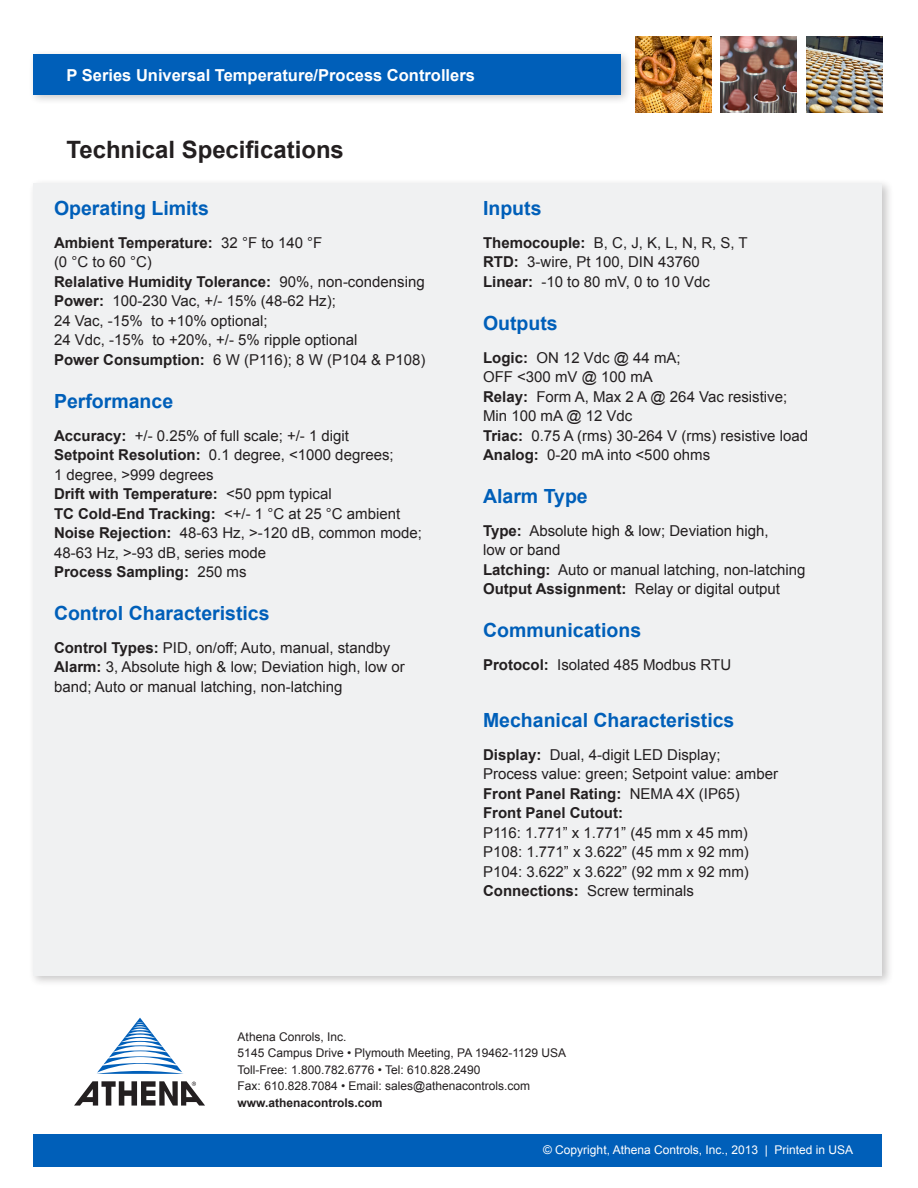
<style>
.page{position:relative;width:918px;height:1188px;background:#fff}
.page>*{position:absolute;margin:0;border:0;box-sizing:border-box;transform-origin:0 0}
.t1{font:700 23.85px "Arial";color:#231f20}
.t2{font:700 19.5px "Arial";color:#005fb9}
.t3{font:700 16.5px "Arial";color:#fff}
.t4{font:15px/19.5px "Arial";color:#231f20}
.t5{font:700 15px "Arial";color:#231f20}
.t6{font:12px "Arial";color:#231f20}
.t7{font:12px "Arial";color:#fff}
.t8{font:700 12px "Arial";color:#231f20}
.s1{font-weight:700}
.s2{font-weight:400}
</style>
<div class="page">
<div style="left:28px;top:178px;width:866px;height:810px;background:#231f20;opacity:.25"></div>
<div style="left:33px;top:183px;width:849px;height:793px;background:#f0f1f2"></div>
<div style="left:33px;top:1134px;width:849px;height:33px;background:#005fb9"></div>
<div style="left:28px;top:49px;width:604px;height:57px;background:#231f20;opacity:.25"></div>
<div style="left:33px;top:54px;width:588px;height:40px;background:#005fb9"></div>
<svg style="left:74px;top:1081px;width:131px;height:25px"></svg>
<svg style="left:97px;top:1018px;width:86px;height:56px"></svg>
<img style="left:636px;top:36px;width:75px;height:76px">
<img style="left:721px;top:36px;width:75px;height:76px">
<img style="left:807px;top:36px;width:75px;height:76px">
<p class="t3" style="left:67px;top:64px;width:410px">P Series Universal Temperature/Process Controllers</p>
<p class="t1" style="left:67px;top:133px;width:279px">Technical Specifications</p>
<p class="t2" style="left:54px;top:195px;width:156px">Operating Limits</p>
<p class="t4" style="left:54px;top:233px;width:270px"><span class="s1">Ambient Temperature:</span> 32 °F to 140 °F (0 °C to 60 °C)</p>
<p class="t5" style="left:54px;top:271px;width:372px">Relalative Humidity Tolerance: <span class="s2">90%, non-condensing</span></p>
<p class="t4" style="left:54px;top:291px;width:305px"><span class="s1">Power:</span> 100-230 Vac, +/- 15% (48-62 Hz);<br>24 Vac, -15% to +10% optional;<br>24 Vdc, -15% to +20%, +/- 5% ripple optional</p>
<p class="t4" style="left:54px;top:350px;width:373px"><span class="s1">Power Consumption:</span> 6 W (P116); 8 W (P104 &amp; P108)</p>
<p class="t2" style="left:54px;top:388px;width:121px">Performance</p>
<p class="t4" style="left:54px;top:426px;width:297px"><span class="s1">Accuracy:</span> +/- 0.25% of full scale; +/- 1 digit</p>
<p class="t4" style="left:54px;top:445px;width:341px"><span class="s1">Setpoint Resolution:</span> 0.1 degree, &lt;1000 degrees;<br>1 degree, &gt;999 degrees</p>
<p class="t5" style="left:54px;top:484px;width:279px">Drift with Temperature: <span class="s2">&lt;50 ppm typical</span></p>
<p class="t4" style="left:54px;top:504px;width:348px"><span class="s1">TC Cold-End Tracking:</span> &lt;+/- 1 °C at 25 °C ambient</p>
<p class="t4" style="left:54px;top:523px;width:370px"><span class="s1">Noise Rejection:</span> 48-63 Hz, &gt;-120 dB, common mode;<br>48-63 Hz, &gt;-93 dB, series mode</p>
<p class="t5" style="left:54px;top:562px;width:194px">Process Sampling: <span class="s2">250 ms</span></p>
<p class="t2" style="left:54px;top:600px;width:217px">Control Characteristics</p>
<p class="t4" style="left:54px;top:638px;width:338px"><span class="s1">Control Types:</span> PID, on/off; Auto, manual, standby</p>
<p class="t4" style="left:54px;top:658px;width:352px"><span class="s1">Alarm:</span> 3, Absolute high &amp; low; Deviation high, low or band; Auto or manual latching, non-latching</p>
<p class="t2" style="left:483px;top:195px;width:60px">Inputs</p>
<p class="t4" style="left:483px;top:233px;width:266px"><span class="s1">Themocouple:</span> B, C, J, K, L, N, R, S, T</p>
<p class="t4" style="left:483px;top:252px;width:218px"><span class="s1">RTD:</span> 3-wire, Pt 100, DIN 43760</p>
<p class="t4" style="left:483px;top:272px;width:229px"><span class="s1">Linear:</span> -10 to 80 mV, 0 to 10 Vdc</p>
<p class="t2" style="left:483px;top:310px;width:76px">Outputs</p>
<p class="t4" style="left:483px;top:348px;width:199px"><span class="s1">Logic:</span> ON 12 Vdc @ 44 mA;<br>OFF &lt;300 mV @ 100 mA</p>
<p class="t4" style="left:483px;top:387px;width:306px"><span class="s1">Relay:</span> Form A, Max 2 A @ 264 Vac resistive;<br>Min 100 mA @ 12 Vdc</p>
<p class="t4" style="left:483px;top:426px;width:327px"><span class="s1">Triac:</span> 0.75 A (rms) 30-264 V (rms) resistive load</p>
<p class="t4" style="left:483px;top:445px;width:229px"><span class="s1">Analog:</span> 0-20 mA into &lt;500 ohms</p>
<p class="t2" style="left:483px;top:483px;width:106px">Alarm Type</p>
<p class="t4" style="left:483px;top:521px;width:287px"><span class="s1">Type:</span> Absolute high &amp; low; Deviation high, low or band</p>
<p class="t4" style="left:483px;top:560px;width:324px"><span class="s1">Latching:</span> Auto or manual latching, non-latching</p>
<p class="t4" style="left:483px;top:580px;width:299px"><span class="s1">Output Assignment:</span> Relay or digital output</p>
<p class="t2" style="left:483px;top:618px;width:160px">Communications</p>
<p class="t4" style="left:483px;top:656px;width:250px"><span class="s1">Protocol:</span> Isolated 485 Modbus RTU</p>
<p class="t2" style="left:483px;top:707px;width:253px">Mechanical Characteristics</p>
<p class="t4" style="left:483px;top:745px;width:297px"><span class="s1">Display:</span> Dual, 4-digit LED Display;<br>Process value: green; Setpoint value: amber</p>
<p class="t5" style="left:483px;top:784px;width:258px">Front Panel Rating: <span class="s2">NEMA 4X (IP65)</span></p>
<p class="t5" style="left:483px;top:803px;width:141px">Front Panel Cutout:</p>
<p class="t4" style="left:483px;top:823px;width:266px">P116: 1.771” x 1.771” (45 mm x 45 mm)</p>
<p class="t4" style="left:483px;top:842px;width:267px">P108: 1.771” x 3.622” (45 mm x 92 mm)</p>
<p class="t4" style="left:483px;top:862px;width:267px">P104: 3.622” x 3.622” (92 mm x 92 mm)</p>
<p class="t4" style="left:483px;top:881px;width:212px"><span class="s1">Connections:</span> Screw terminals</p>
<p class="t6" style="left:238px;top:1028px;width:110px">Athena Conrols, Inc.</p>
<p class="t6" style="left:238px;top:1045px;width:330px">5145 Campus Drive • Plymouth Meeting, PA 19462-1129 USA</p>
<p class="t6" style="left:238px;top:1061px;width:244px">Toll-Free: 1.800.782.6776 • Tel: 610.828.2490</p>
<p class="t6" style="left:238px;top:1078px;width:294px">Fax: 610.828.7084 • Email: sales@athenacontrols.com</p>
<p class="t8" style="left:238px;top:1094px;width:146px">www.athenacontrols.com</p>
<p class="t7" style="left:543px;top:1141px;width:312px">© Copyright, Athena Controls, Inc., 2013 | Printed in USA</p>
</div>
